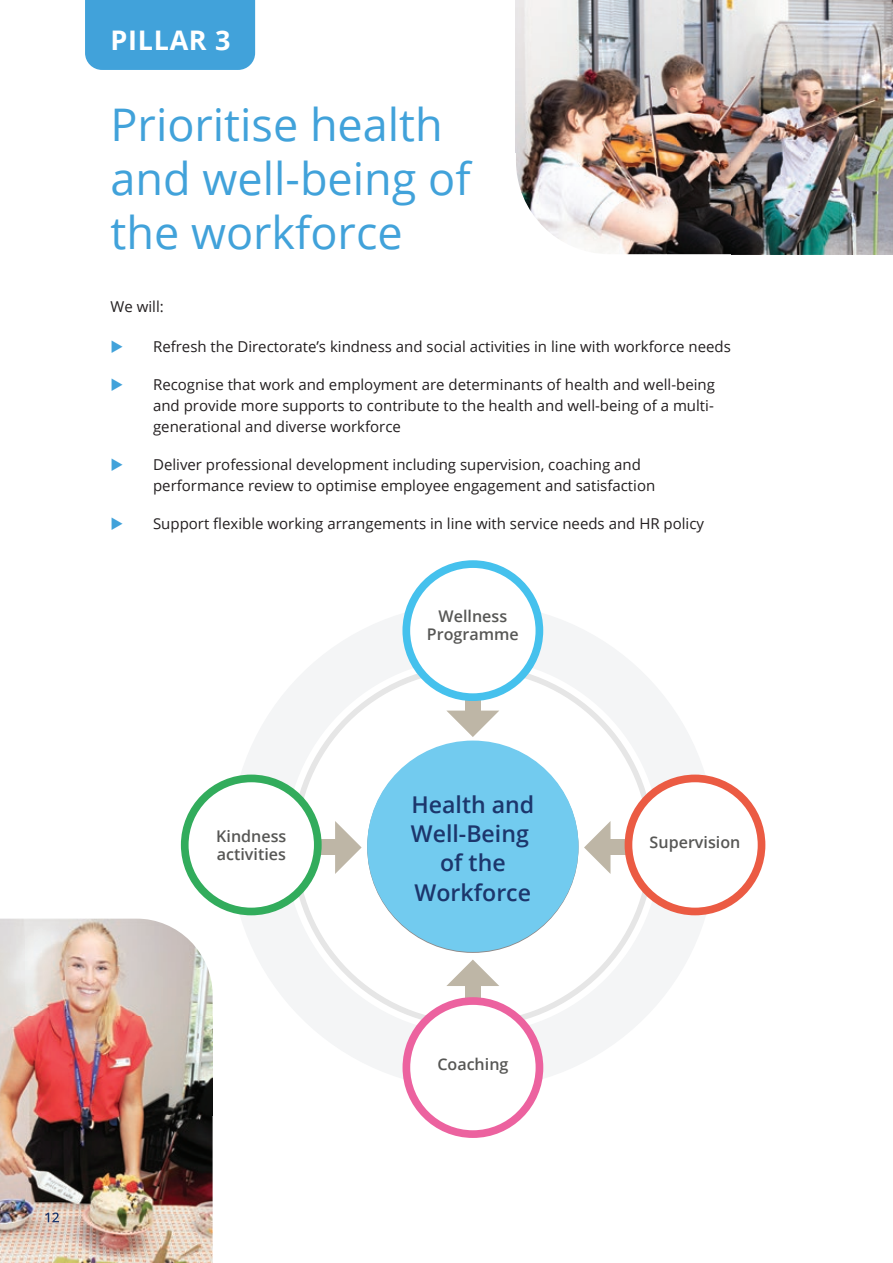
<style>
.page{position:relative;width:893px;height:1263px;background:#fff}
.page>*{position:absolute;margin:0;border:0;box-sizing:border-box;transform-origin:0 0}
.t1{font:45px/54px "Open Sans";color:#41a2da}
.t2{font:700 27px "Open Sans";letter-spacing:.025em;color:#fff}
.t3{font:600 23.1px/29.1px "Open Sans";color:#1c366c;text-align:center}
.t4{font:600 16.05px/18.1px "Open Sans";color:#575755;text-align:center}
.t5{font:15px/21px "Open Sans";color:#231f20;text-align:justify}
.s1{color:#41a2da}
</style>
<div class="page">
<div style="left:230px;top:603px;width:486px;height:486px;background:#f4f5f6;border-radius:50%"></div>
<svg style="left:292px;top:666px;width:362px;height:361px;fill:#fff"></svg>
<div style="left:465px;top:979px;width:16px;height:41px;background:#beb6a6"></div>
<svg style="left:446px;top:959px;width:53px;height:27px"></svg>
<div style="left:465px;top:676px;width:16px;height:41px;background:#beb6a6"></div>
<svg style="left:446px;top:711px;width:53px;height:26px"></svg>
<div style="left:301px;top:839px;width:41px;height:16px;background:#beb6a6"></div>
<svg style="left:335px;top:821px;width:27px;height:53px"></svg>
<div style="left:604px;top:839px;width:41px;height:16px;background:#beb6a6"></div>
<svg style="left:584px;top:821px;width:26px;height:53px"></svg>
<div style="left:367px;top:740px;width:211px;height:212px;background:#72cbef;border-radius:50%"></div>
<svg style="left:402px;top:560px;width:141px;height:141px;background:#65cbef"></svg>
<div style="left:413px;top:571px;width:120px;height:119px;background:#fff;border-radius:50%"></div>
<div style="left:410px;top:568px;width:126px;height:125px;border:6px solid #fff;border-radius:50%"></div>
<svg style="left:403px;top:997px;width:140px;height:141px;background:#ee7bae"></svg>
<div style="left:413px;top:1008px;width:120px;height:119px;background:#fff;border-radius:50%"></div>
<div style="left:410px;top:1005px;width:126px;height:125px;border:6px solid #fff;border-radius:50%"></div>
<svg style="left:625px;top:774px;width:140px;height:141px;background:#ed745f"></svg>
<div style="left:635px;top:785px;width:120px;height:120px;background:#fff;border-radius:50%"></div>
<div style="left:632px;top:782px;width:126px;height:126px;border:6px solid #fff;border-radius:50%"></div>
<svg style="left:181px;top:774px;width:141px;height:141px;background:#53b976"></svg>
<div style="left:191px;top:785px;width:120px;height:120px;background:#fff;border-radius:50%"></div>
<div style="left:189px;top:782px;width:125px;height:126px;border:6px solid #fff;border-radius:50%"></div>
<div style="left:85px;top:0;width:170px;height:70px;background:#41a2da"></div>
<img style="left:516px;top:0;width:377px;height:254px">
<img style="left:0;top:918px;width:213px;height:345px">
<img style="left:45px;top:1212px;width:14px;height:10px">
<h2 class="t2" style="left:111px;top:22px;width:122px">PILLAR 3</h2>
<h1 class="t1" style="left:111px;top:96px;width:362px">Prioritise health and well-being of the workforce</h1>
<p class="t5" style="left:111px;top:296px;width:55px">We will:</p>
<p class="t5" style="left:111px;top:336px;width:622px"><span class="s1">◆</span> Refresh the Directorate’s kindness and social activities in line with workforce needs</p>
<p class="t5" style="left:153px;top:374px;width:563px;text-indent:-43px"><span class="s1">◆</span> Recognise that work and employment are determinants of health and well-being and provide more supports to contribute to the health and well-being of a multi&shy;generational and diverse workforce</p>
<p class="t5" style="left:153px;top:454px;width:504px;text-indent:-43px"><span class="s1">◆</span> Deliver professional development including supervision, coaching and performance review to optimise employee engagement and satisfaction</p>
<p class="t5" style="left:111px;top:513px;width:595px"><span class="s1">◆</span> Support flexible working arrangements in line with service needs and HR policy</p>
<p class="t4" style="left:216px;top:827px;width:72px;text-align:left">Kindness activities</p>
<p class="t4" style="left:427px;top:607px;width:93px">Wellness<br>Programme</p>
<h3 class="t3" style="left:411px;top:790px;width:125px">Health and<br>Well-Being of the<br>Workforce</h3>
<p class="t4" style="left:437px;top:1055px;width:73px">Coaching</p>
<p class="t4" style="left:650px;top:833px;width:92px">Supervision</p>
</div>
